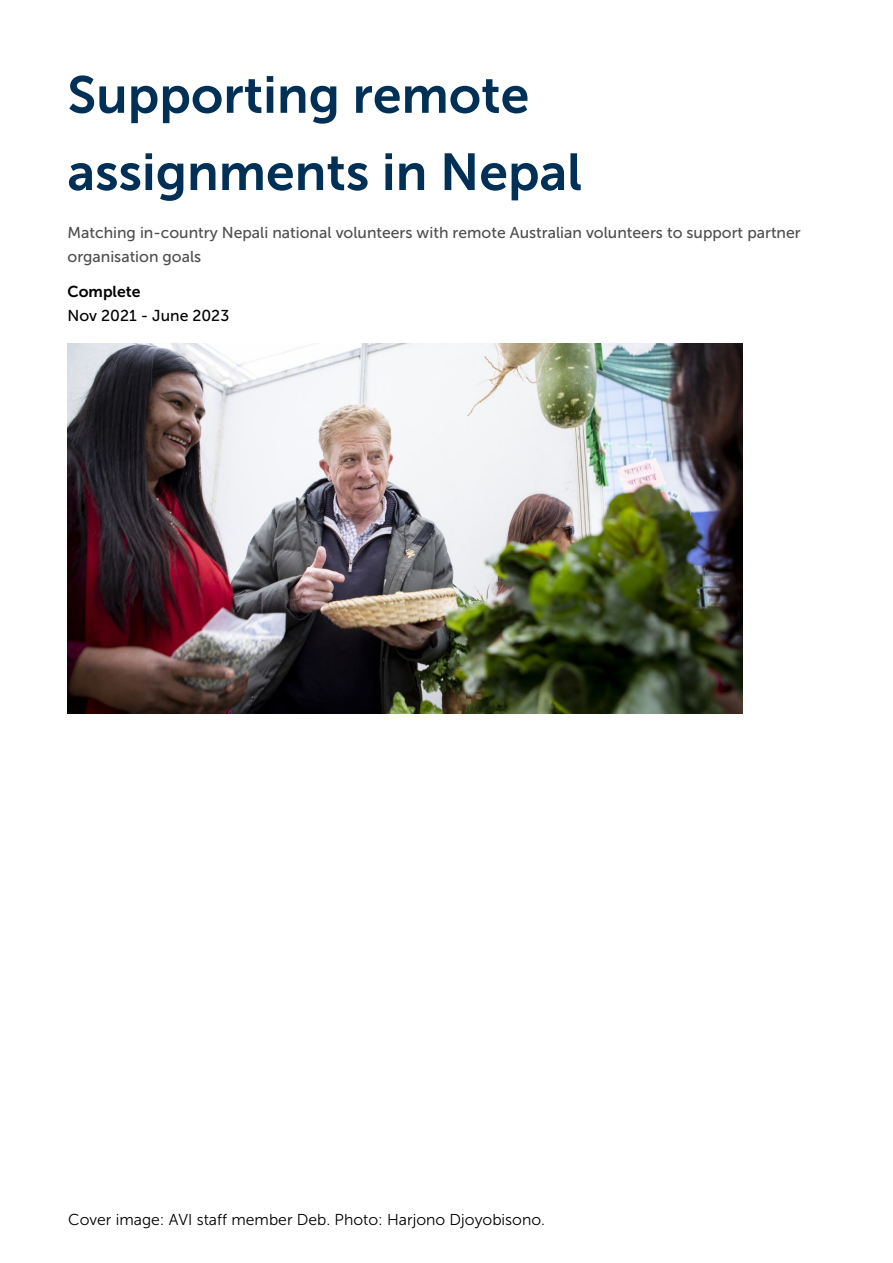
<style>
.page{position:relative;width:893px;height:1263px;background:#fff}
.page>*{position:absolute;margin:0;border:0;box-sizing:border-box;transform-origin:0 0}
.t1{font:51.75px/77.2px "Museo Sans 700";color:#003055}
.t2{font:15.75px/23.9px "Museo Sans 500";color:rgb(0 0 0/.7)}
.t3{font:15.75px "Museo Sans 300";color:#000}
.t4{font:15.75px "Museo Sans 500";color:#000}
.t5{font:15.75px "Museo Sans 700";color:#000}
</style>
<div class="page">
<img style="left:68px;top:344px;width:674px;height:369px">
<h1 class="t1" style="left:68px;top:57px;width:516px">Supporting remote assignments in Nepal</h1>
<p class="t2" style="left:68px;top:221px;width:735px">Matching in-country Nepali national volunteers with remote Australian volunteers to support partner organisation goals</p>
<p class="t5" style="left:68px;top:282px;width:74px">Complete</p>
<p class="t4" style="left:68px;top:306px;width:163px">Nov 2021 - June 2023</p>
<p class="t3" style="left:68px;top:1211px;width:478px">Cover image: AVI staff member Deb. Photo: Harjono Djoyobisono.</p>
</div>
